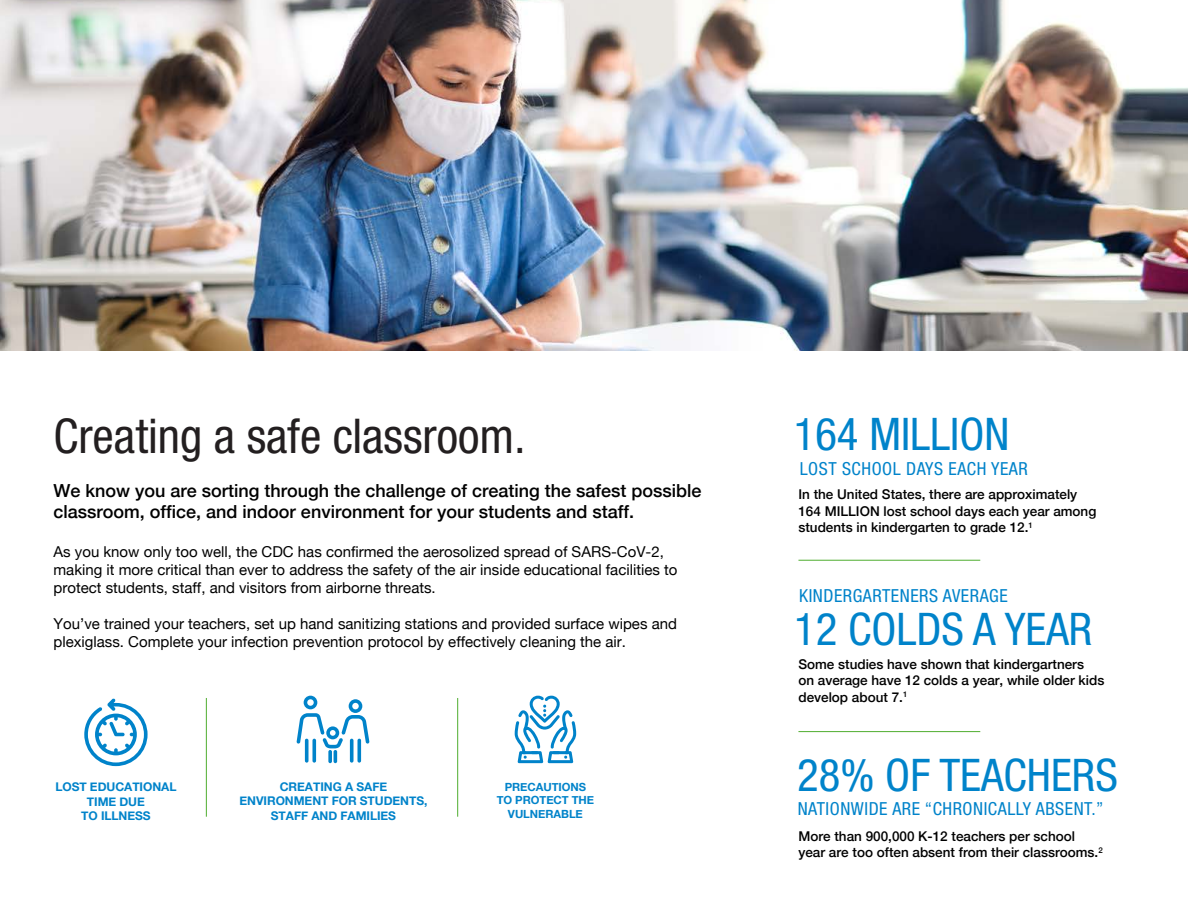
<style>
.page{position:relative;width:1188px;height:918px;background:#fff}
.page>*{position:absolute;margin:0;border:0;box-sizing:border-box;transform-origin:0 0}
.t1{font:condensed 48px "Helvetica Neue LT Std";color:#231f20}
.t2{font:condensed 45px "Helvetica Neue LT Std";color:#0083ca}
.t3{font:500 18px/21px "Helvetica Neue";color:#000}
.t4{font:condensed 18px "Helvetica Neue LT Std";letter-spacing:.03em;color:#0083ca}
.t5{font:15px/18px "Helvetica Neue";color:#000}
.t6{font:500 13.5px/16.5px "Helvetica Neue";color:#000}
.t7{font:700 12px/14.4px "Helvetica Neue";letter-spacing:-.005em;color:#0083ca;text-align:center}
.t8{font:700 11.25px/13.5px "Helvetica Neue";letter-spacing:-.005em;color:#0083ca;text-align:center}
</style>
<div class="page">
<hr style="left:798px;top:560px;width:182px;height:1px;background:#4fad2f">
<hr style="left:798px;top:731px;width:182px;height:1px;background:#4fad2f">
<hr style="left:206px;top:698px;width:1px;height:119px;background:#4fad2f">
<hr style="left:457px;top:698px;width:1px;height:119px;background:#4fad2f">
<img style="left:0;top:0;width:1188px;height:351px">
<svg style="left:515px;top:696px;width:61px;height:67px"></svg>
<svg style="left:297px;top:696px;width:72px;height:67px"></svg>
<svg style="left:84px;top:698px;width:64px;height:68px"></svg>
<h1 class="t1" style="left:54px;top:408px;width:474px">Creating a safe classroom.</h1>
<h2 class="t2" style="left:794px;top:408px;width:217px">164 MILLION</h2>
<p class="t4" style="left:800px;top:458px;width:230px">LOST SCHOOL DAYS EACH YEAR</p>
<p class="t3" style="left:54px;top:478px;width:649px">We know you are sorting through the challenge of creating the safest possible classroom, office, and indoor environment for your students and staff.</p>
<p class="t5" style="left:54px;top:543px;width:625px">As you know only too well, the CDC has confirmed the aerosolized spread of SARS-CoV-2, making it more critical than ever to address the safety of the air inside educational facilities to protect students, staff, and visitors from airborne threats.</p>
<p class="t5" style="left:54px;top:615px;width:625px">You’ve trained your teachers, set up hand sanitizing stations and provided surface wipes and plexiglass. Complete your infection prevention protocol by effectively cleaning the air.</p>
<h2 class="t2" style="left:794px;top:603px;width:300px">12 COLDS A YEAR</h2>
<p class="t6" style="left:798px;top:485px;width:299px">In the United States, there are approximately<br>164 MILLION lost school days each year among students in kindergarten to grade 12.<sup>1</sup></p>
<p class="t4" style="left:799px;top:585px;width:210px">KINDERGARTENERS AVERAGE</p>
<p class="t7" style="left:55px;top:780px;width:123px">LOST EDUCATIONAL<br>TIME DUE<br>TO ILLNESS</p>
<p class="t7" style="left:240px;top:780px;width:189px">CREATING A SAFE<br>ENVIRONMENT FOR STUDENTS,<br>STAFF AND FAMILIES</p>
<p class="t8" style="left:497px;top:780px;width:99px">PRECAUTIONS<br>TO PROTECT THE<br>VULNERABLE</p>
<p class="t6" style="left:798px;top:655px;width:307px">Some studies have shown that kindergartners<br>on average have 12 colds a year, while older kids develop about 7.<sup>1</sup></p>
<h2 class="t2" style="left:797px;top:749px;width:322px">28% OF TEACHERS</h2>
<p class="t4" style="left:798px;top:798px;width:307px">NATIONWIDE ARE “CHRONICALLY ABSENT.”</p>
<p class="t6" style="left:798px;top:827px;width:306px">More than 900,000 K-12 teachers per school year are too often absent from their classrooms.<sup>2</sup></p>
</div>
